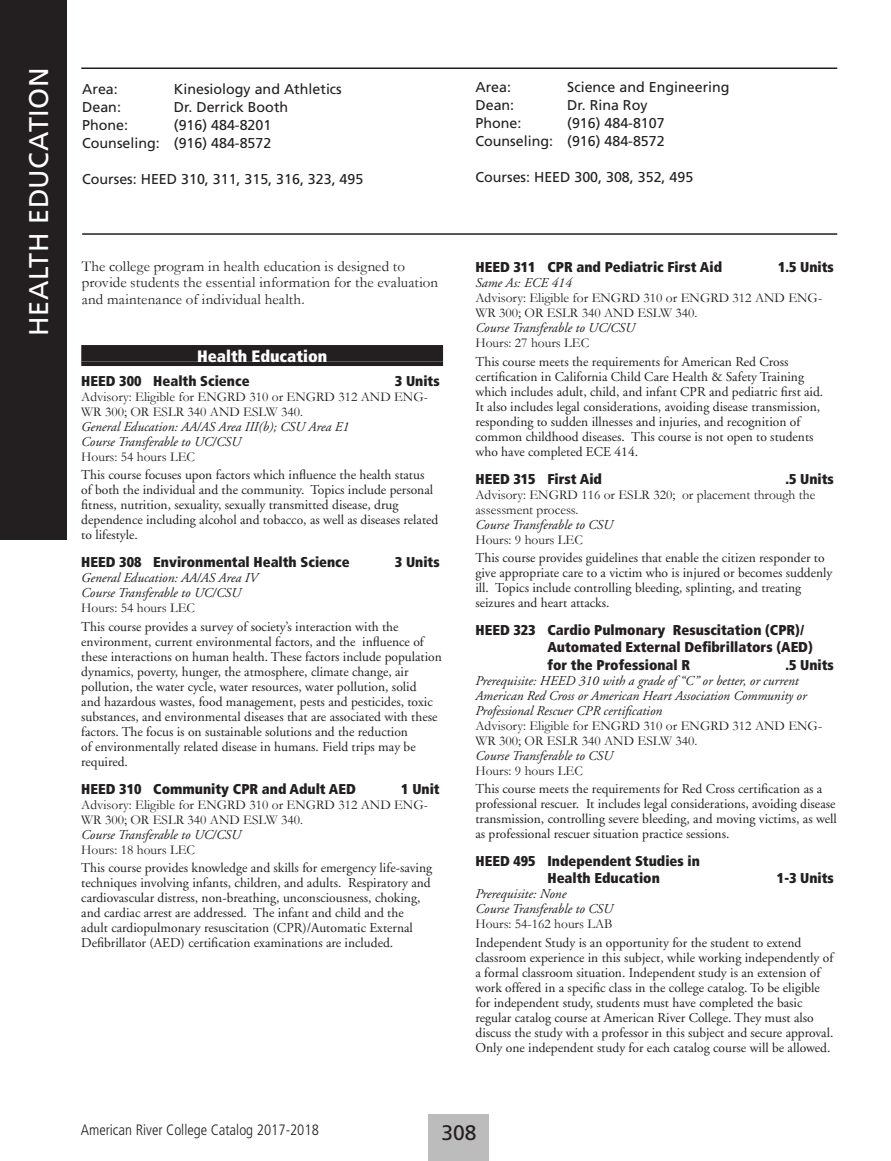
<style>
.page{position:relative;width:891px;height:1161px;background:#fff}
.page>*{position:absolute;margin:0;border:0;box-sizing:border-box;transform-origin:0 0}
.Frutiger_Subhead_lef{font:27px "Frutiger";letter-spacing:.02em;color:#fff}
.t1{font:21px "Frutiger";color:#231f20}
.Subject_divider{font:900 condensed 16.5px "Frutiger";color:#fff}
.Body_text{font:15px/16.5px "Garamond";letter-spacing:.005em;color:#231f20}
.t2{font:300 condensed 15px "Frutiger";color:#231f20}
.Course_Title{font:900 condensed 14.25px/17.2px "Frutiger";color:#231f20}
.Header_text{font:14.25px "Frutiger";color:#231f20}
.Course_Description{font:13.5px/15px "Adobe Garamond";color:#231f20}
.Advisory{font:13.5px/15px "Garamond";color:#231f20}
.PreReq{font:italic 13.5px/15px "Adobe Garamond";color:#231f20}
.Credit{font:italic 13.5px "Adobe Garamond";color:#231f20}
.Hours{font:13.5px "Garamond";color:#231f20}
.SameAs{font:italic 13.5px "Adobe Garamond";color:#231f20}
</style>
<div class="page">
<div style="left:429px;top:1114px;width:60px;height:47px;background:#bdbcbc"></div>
<hr style="left:82px;top:233px;width:755px;height:2px;background:#231f20">
<hr style="left:81px;top:68px;width:756px;height:1px;background:#231f20">
<div style="left:81px;top:345px;width:362px;height:17px;background:#231f20"></div>
<hr style="left:81px;top:362px;width:362px;height:4px;background:#231f20">
<div style="left:0;top:0;width:67px;height:540px;background:#231f20"></div>
<p class="Frutiger_Subhead_lef" style="left:23px;top:336px;width:270px;rotate:-90deg">HEALTH EDUCATION</p>
<p class="Header_text" style="left:82px;top:81px;width:37px">Area:</p>
<p class="Header_text" style="left:174px;top:81px;width:169px">Kinesiology and Athletics</p>
<p class="Header_text" style="left:82px;top:99px;width:40px">Dean:</p>
<p class="Header_text" style="left:174px;top:99px;width:116px">Dr. Derrick Booth</p>
<p class="Header_text" style="left:82px;top:117px;width:47px">Phone:</p>
<p class="Header_text" style="left:174px;top:117px;width:99px">(916) 484-8201</p>
<p class="Header_text" style="left:82px;top:135px;width:191px">Counseling: (916) 484-8572</p>
<p class="Header_text" style="left:82px;top:171px;width:283px">Courses: HEED 310, 311, 315, 316, 323, 495</p>
<p class="Body_text" style="left:82px;top:257px;width:358px">The college program in health education is designed to provide students the essential information for the evaluation and maintenance of individual health.</p>
<p class="Subject_divider" style="left:197px;top:346px;width:132px">Health Education</p>
<p class="Course_Title" style="left:81px;top:372px;width:170px">HEED 300 Health Science</p>
<p class="Course_Title" style="left:395px;top:372px;width:46px">3 Units</p>
<p class="Advisory" style="left:81px;top:388px;width:348px">Advisory: Eligible for ENGRD 310 or ENGRD 312 AND ENG-<br>WR 300; OR ESLR 340 AND ESLW 340.</p>
<p class="PreReq" style="left:81px;top:419px;width:269px">General Education: AA/AS Area III(b); CSU Area E1</p>
<p class="Credit" style="left:81px;top:434px;width:161px">Course Transferable to UC/CSU</p>
<p class="Hours" style="left:81px;top:447px;width:115px">Hours: 54 hours LEC</p>
<p class="Course_Description" style="left:81px;top:468px;width:359px">This course focuses upon factors which influence the health status<br>of both the individual and the community. Topics include personal fitness, nutrition, sexuality, sexually transmitted disease, drug dependence including alcohol and tobacco, as well as diseases related to lifestyle.</p>
<p class="Course_Title" style="left:81px;top:553px;width:270px">HEED 308 Environmental Health Science</p>
<p class="Course_Title" style="left:395px;top:553px;width:46px">3 Units</p>
<p class="PreReq" style="left:81px;top:571px;width:178px">General Education: AA/AS Area IV</p>
<p class="Credit" style="left:81px;top:586px;width:161px">Course Transferable to UC/CSU</p>
<p class="Hours" style="left:81px;top:599px;width:115px">Hours: 54 hours LEC</p>
<p class="Course_Description" style="left:81px;top:619px;width:362px">This course provides a survey of society’s interaction with the environment, current environmental factors, and the influence of these interactions on human health. These factors include population dynamics, poverty, hunger, the atmosphere, climate change, air pollution, the water cycle, water resources, water pollution, solid<br>and hazardous wastes, food management, pests and pesticides, toxic substances, and environmental diseases that are associated with these factors. The focus is on sustainable solutions and the reduction<br>of environmentally related disease in humans. Field trips may be required.</p>
<p class="Course_Title" style="left:81px;top:780px;width:276px">HEED 310 Community CPR and Adult AED</p>
<p class="Course_Title" style="left:401px;top:780px;width:40px">1 Unit</p>
<p class="Advisory" style="left:81px;top:797px;width:348px">Advisory: Eligible for ENGRD 310 or ENGRD 312 AND ENG-<br>WR 300; OR ESLR 340 AND ESLW 340.</p>
<p class="Credit" style="left:81px;top:827px;width:161px">Course Transferable to UC/CSU</p>
<p class="Hours" style="left:81px;top:840px;width:115px">Hours: 18 hours LEC</p>
<p class="Course_Description" style="left:81px;top:861px;width:352px">This course provides knowledge and skills for emergency life-saving techniques involving infants, children, and adults. Respiratory and cardiovascular distress, non-breathing, unconsciousness, choking, and cardiac arrest are addressed. The infant and child and the adult cardiopulmonary resuscitation (CPR)/Automatic External Defibrillator (AED) certification examinations are included.</p>
<p class="Header_text" style="left:475px;top:79px;width:37px">Area:</p>
<p class="Header_text" style="left:567px;top:79px;width:164px">Science and Engineering</p>
<p class="Header_text" style="left:475px;top:97px;width:40px">Dean:</p>
<p class="Header_text" style="left:567px;top:97px;width:82px">Dr. Rina Roy</p>
<p class="Header_text" style="left:475px;top:115px;width:47px">Phone:</p>
<p class="Header_text" style="left:567px;top:115px;width:99px">(916) 484-8107</p>
<p class="Header_text" style="left:475px;top:133px;width:191px">Counseling: (916) 484-8572</p>
<p class="Header_text" style="left:475px;top:169px;width:219px">Courses: HEED 300, 308, 352, 495</p>
<p class="Course_Title" style="left:475px;top:258px;width:248px">HEED 311 CPR and Pediatric First Aid</p>
<p class="Course_Title" style="left:778px;top:258px;width:57px">1.5 Units</p>
<p class="SameAs" style="left:475px;top:276px;width:98px">Same As: ECE 414</p>
<p class="Advisory" style="left:475px;top:290px;width:348px">Advisory: Eligible for ENGRD 310 or ENGRD 312 AND ENG-<br>WR 300; OR ESLR 340 AND ESLW 340.</p>
<p class="Credit" style="left:475px;top:321px;width:161px">Course Transferable to UC/CSU</p>
<p class="Hours" style="left:475px;top:334px;width:115px">Hours: 27 hours LEC</p>
<p class="Course_Description" style="left:475px;top:354px;width:349px">This course meets the requirements for American Red Cross certification in California Child Care Health &amp; Safety Training which includes adult, child, and infant CPR and pediatric first aid.<br>It also includes legal considerations, avoiding disease transmission, responding to sudden illnesses and injuries, and recognition of common childhood diseases. This course is not open to students who have completed ECE 414.</p>
<p class="Course_Title" style="left:475px;top:470px;width:128px">HEED 315 First Aid</p>
<p class="Course_Title" style="left:785px;top:470px;width:50px">.5 Units</p>
<p class="Advisory" style="left:475px;top:486px;width:341px">Advisory: ENGRD 116 or ESLR 320; or placement through the assessment process.</p>
<p class="Credit" style="left:475px;top:517px;width:139px">Course Transferable to CSU</p>
<p class="Hours" style="left:475px;top:530px;width:109px">Hours: 9 hours LEC</p>
<p class="Course_Description" style="left:475px;top:551px;width:359px">This course provides guidelines that enable the citizen responder to give appropriate care to a victim who is injured or becomes suddenly ill. Topics include controlling bleeding, splinting, and treating seizures and heart attacks.</p>
<p class="Course_Title" style="left:547px;top:621px;width:267px;text-indent:-72px">HEED 323 Cardio Pulmonary Resuscitation (CPR)/<br>Automated External Defibrillators (AED) for the Professional R</p>
<p class="Course_Title" style="left:785px;top:656px;width:50px">.5 Units</p>
<p class="PreReq" style="left:475px;top:673px;width:333px">Prerequisite: HEED 310 with a grade of “C” or better, or current<br>American Red Cross or American Heart Association Community or<br>Professional Rescuer CPR certification</p>
<p class="Advisory" style="left:475px;top:718px;width:348px">Advisory: Eligible for ENGRD 310 or ENGRD 312 AND ENG-<br>WR 300; OR ESLR 340 AND ESLW 340.</p>
<p class="Credit" style="left:475px;top:748px;width:139px">Course Transferable to CSU</p>
<p class="Hours" style="left:475px;top:761px;width:109px">Hours: 9 hours LEC</p>
<p class="Course_Description" style="left:475px;top:782px;width:363px">This course meets the requirements for Red Cross certification as a professional rescuer. It includes legal considerations, avoiding disease transmission, controlling severe bleeding, and moving victims, as well as professional rescuer situation practice sessions.</p>
<p class="Course_Title" style="left:547px;top:853px;width:154px;text-indent:-72px">HEED 495 Independent Studies in<br>Health Education</p>
<p class="Course_Title" style="left:777px;top:870px;width:59px">1-3 Units</p>
<p class="PreReq" style="left:475px;top:887px;width:92px">Prerequisite: None</p>
<p class="Credit" style="left:475px;top:902px;width:139px">Course Transferable to CSU</p>
<p class="Hours" style="left:475px;top:915px;width:139px">Hours: 54-162 hours LAB</p>
<p class="Course_Description" style="left:475px;top:936px;width:360px">Independent Study is an opportunity for the student to extend classroom experience in this subject, while working independently of a formal classroom situation. Independent study is an extension of work offered in a specific class in the college catalog. To be eligible for independent study, students must have completed the basic regular catalog course at American River College. They must also discuss the study with a professor in this subject and secure approval.<br>Only one independent study for each catalog course will be allowed.</p>
<p class="t2" style="left:81px;top:1122px;width:240px">American River College Catalog 2017-2018</p>
<h2 class="t1" style="left:441px;top:1121px;width:37px">308</h2>
</div>
